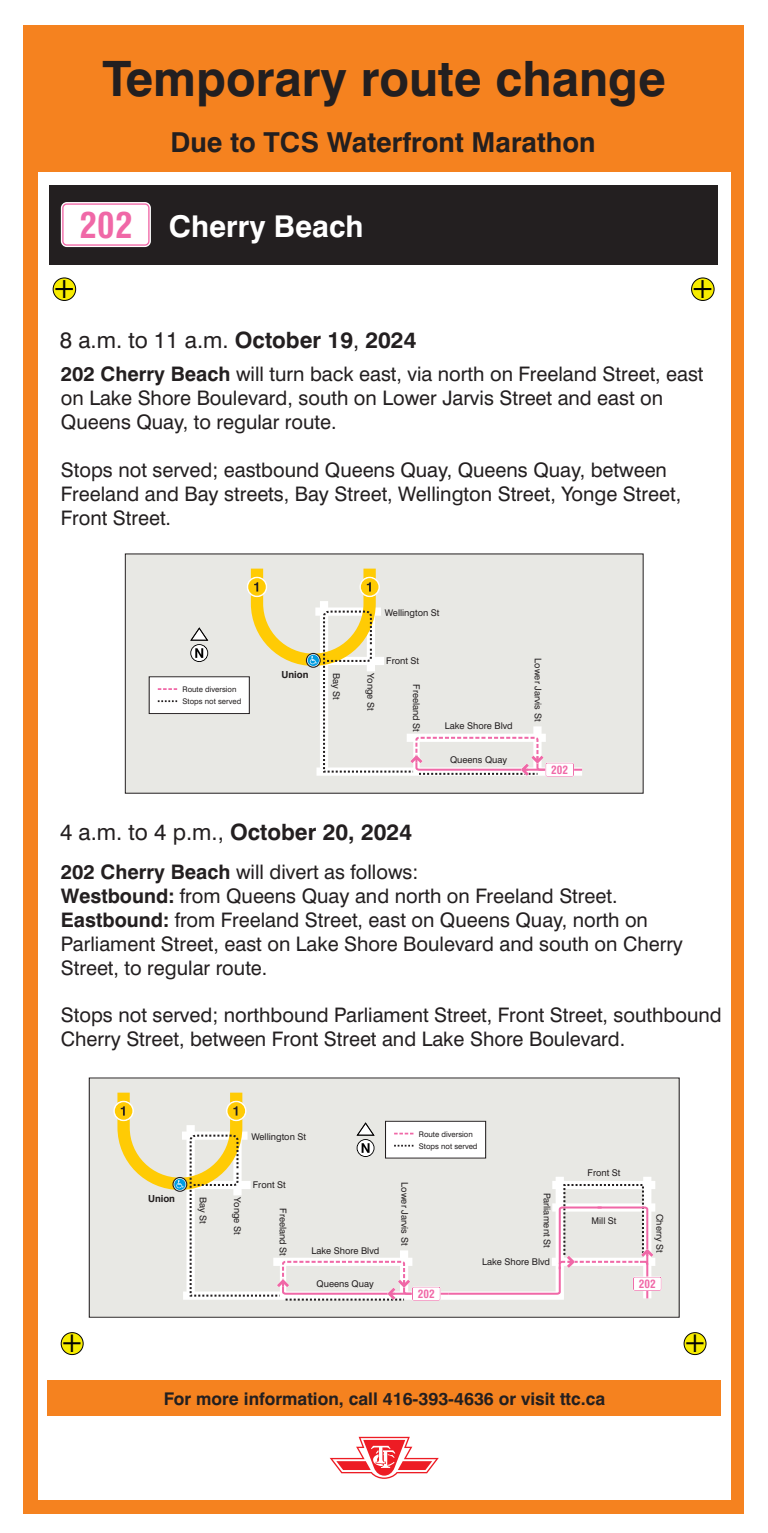
<style>
.page{position:relative;width:768px;height:1533px;background:#fff}
.page>*{position:absolute;margin:0;border:0;box-sizing:border-box;transform-origin:0 0}
.t1{font:700 48.75px "Swiss 721 BT";color:#231f20}
.t2{font:700 30px "Swiss 721 BT";color:#fff}
.t3{font:condensed 30px "Swiss 721 BT";color:#020203}
.t4{font:condensed 29.38px "Swiss 721 BT";color:#020203}
.t5{font:700 27.5px "Swiss 721 BT";color:#231f20}
.t6{font:22.5px "Swiss 721 BT";color:#231f20}
.t7{font:700 22.5px "Swiss 721 BT";color:#231f20}
.t8{font:20px/24px "Swiss 721 BT";color:#231f20}
.t9{font:700 17.5px "Swiss 721 BT";color:#231f20}
.t10{font:700 condensed 11.25px "Swiss 721 BT";letter-spacing:.01em;color:#f068a7}
.t11{font:700 9.75px "Swiss 721 BT";color:#231f20}
.t12{font:9.25px "Swiss 721 BT";color:#231f20}
.t13{font:7.75px/12.1px "Swiss 721 BT";color:#231f20}
.s1{font-stretch:condensed;font-size:34.88px;color:#f068a7}
.s2{font-weight:700}
.s3{font-weight:400}
</style>
<div class="page">
<div style="left:23px;top:25px;width:720px;height:1488px;background:#f5821f"></div>
<div style="left:38px;top:172px;width:692px;height:1327px;background:#fff"></div>
<div style="left:47px;top:1380px;width:674px;height:35px;background:#f5821f"></div>
<div style="left:683px;top:1332px;width:23px;height:22px;background:#f7ec00;border:1px solid #020203;border-radius:50%"></div>
<div style="left:61px;top:1332px;width:22px;height:22px;background:#f7ec00;border:1px solid #020203;border-radius:50%"></div>
<svg style="left:330px;top:1436px;width:109px;height:43px"></svg>
<div style="left:49px;top:185px;width:669px;height:79px;background:#231f20"></div>
<div style="left:691px;top:278px;width:23px;height:23px;background:#f7ec00;border:1px solid #020203;border-radius:50%"></div>
<div style="left:53px;top:278px;width:23px;height:23px;background:#f7ec00;border:1px solid #020203;border-radius:50%"></div>
<svg style="left:61px;top:202px;width:90px;height:45px"></svg>
<svg style="left:62px;top:203px;width:87px;height:43px;background:#fdf2f7"></svg>
<svg style="left:125px;top:553px;width:518px;height:241px;background:#e0e0dc"></svg>
<svg style="left:545px;top:762px;width:29px;height:15px"></svg>
<svg style="left:149px;top:568px;width:435px;height:208px;background:#e8e5dd"></svg>
<svg style="left:89px;top:1077px;width:590px;height:240px;background:#e1e1dd"></svg>
<svg style="left:114px;top:1101px;width:19px;height:19px"></svg>
<div style="left:115px;top:1102px;width:17px;height:17px;background:#ffcb04;border-radius:50%"></div>
<div style="left:412px;top:1286px;width:28px;height:15px;background:#f5a7cb;border-radius:2px"></div>
<svg style="left:117px;top:1092px;width:544px;height:208px;background:#e8e6de"></svg>
<h1 class="t1" style="left:102px;top:59px;width:565px">Temporary route change</h1>
<h3 class="t5" style="left:170px;top:131px;width:426px">Due to TCS Waterfront Marathon</h3>
<h2 class="t2" style="left:79px;top:214px;width:286px"><span class="s1">202</span> Cherry Beach</h2>
<h2 class="t3" style="left:52px;top:275px;width:27px">+</h2>
<h2 class="t3" style="left:690px;top:275px;width:27px">+</h2>
<p class="t6" style="left:60px;top:331px;width:358px">8 a.m. to 11 a.m. <span class="s2">October 19</span>, <span class="s2">2024</span></p>
<p class="t8" style="left:61px;top:364px;width:644px"><span class="s2">202 Cherry Beach</span> will turn back east, via north on Freeland Street, east on Lake Shore Boulevard, south on Lower Jarvis Street and east on<br>Queens Quay, to regular route.</p>
<p class="t8" style="left:61px;top:460px;width:621px">Stops not served; eastbound Queens Quay, Queens Quay, between<br>Freeland and Bay streets, Bay Street, Wellington Street, Yonge Street,<br>Front Street.</p>
<p class="t13" style="left:182px;top:684px;width:60px">Route diversion<br>Stops not served</p>
<p class="t11" style="left:281px;top:670px;width:29px">Union</p>
<p class="t12" style="left:340px;top:672px;width:28px;rotate:90deg">Bay St</p>
<p class="t12" style="left:374px;top:673px;width:39px;rotate:90deg">Yonge St</p>
<p class="t12" style="left:385px;top:609px;width:56px">Wellington St</p>
<p class="t12" style="left:386px;top:657px;width:34px">Front St</p>
<p class="t12" style="left:420px;top:684px;width:49px;rotate:90deg">Freeland St</p>
<p class="t12" style="left:445px;top:722px;width:69px">Lake Shore Blvd</p>
<p class="t12" style="left:450px;top:756px;width:59px">Queens Quay</p>
<p class="t12" style="left:542px;top:658px;width:64px;rotate:90deg">Lower Jarvis St</p>
<p class="t10" style="left:551px;top:765px;width:19px">202</p>
<p class="t7" style="left:60px;top:823px;width:353px"><span class="s3">4 a.m. to 4 p.m.,</span> October 20, 2024</p>
<p class="t8" style="left:61px;top:861px;width:623px"><span class="s2">202 Cherry Beach</span> will divert as follows:<br><span class="s2">Westbound:</span> from Queens Quay and north on Freeland Street.<br><span class="s2">Eastbound:</span> from Freeland Street, east on Queens Quay, north on Parliament Street, east on Lake Shore Boulevard and south on Cherry Street, to regular route.</p>
<p class="t8" style="left:61px;top:1005px;width:662px">Stops not served; northbound Parliament Street, Front Street, southbound<br>Cherry Street, between Front Street and Lake Shore Boulevard.</p>
<p class="t11" style="left:148px;top:1194px;width:29px">Union</p>
<p class="t12" style="left:207px;top:1196px;width:28px;rotate:90deg">Bay St</p>
<p class="t12" style="left:241px;top:1197px;width:39px;rotate:90deg">Yonge St</p>
<p class="t12" style="left:251px;top:1133px;width:56px">Wellington St</p>
<p class="t12" style="left:253px;top:1181px;width:34px">Front St</p>
<p class="t12" style="left:287px;top:1208px;width:49px;rotate:90deg">Freeland St</p>
<p class="t12" style="left:311px;top:1246px;width:69px">Lake Shore Blvd</p>
<p class="t12" style="left:316px;top:1280px;width:59px">Queens Quay</p>
<p class="t13" style="left:419px;top:1128px;width:60px">Route diversion<br>Stops not served</p>
<p class="t12" style="left:408px;top:1182px;width:64px;rotate:90deg">Lower Jarvis St</p>
<p class="t10" style="left:417px;top:1289px;width:19px">202</p>
<p class="t12" style="left:551px;top:1192px;width:56px;rotate:90deg">Parliament St</p>
<p class="t12" style="left:482px;top:1257px;width:69px">Lake Shore Blvd</p>
<p class="t12" style="left:587px;top:1169px;width:34px">Front St</p>
<p class="t12" style="left:591px;top:1216px;width:27px">Mill St</p>
<p class="t12" style="left:663px;top:1213px;width:40px;rotate:90deg">Cherry St</p>
<p class="t10" style="left:638px;top:1279px;width:19px">202</p>
<h3 class="t4" style="left:60px;top:1330px;width:26px">+</h3>
<h3 class="t4" style="left:682px;top:1330px;width:26px">+</h3>
<p class="t9" style="left:164px;top:1391px;width:443px">For more information, call 416-393-4636 or visit ttc.ca</p>
</div>
